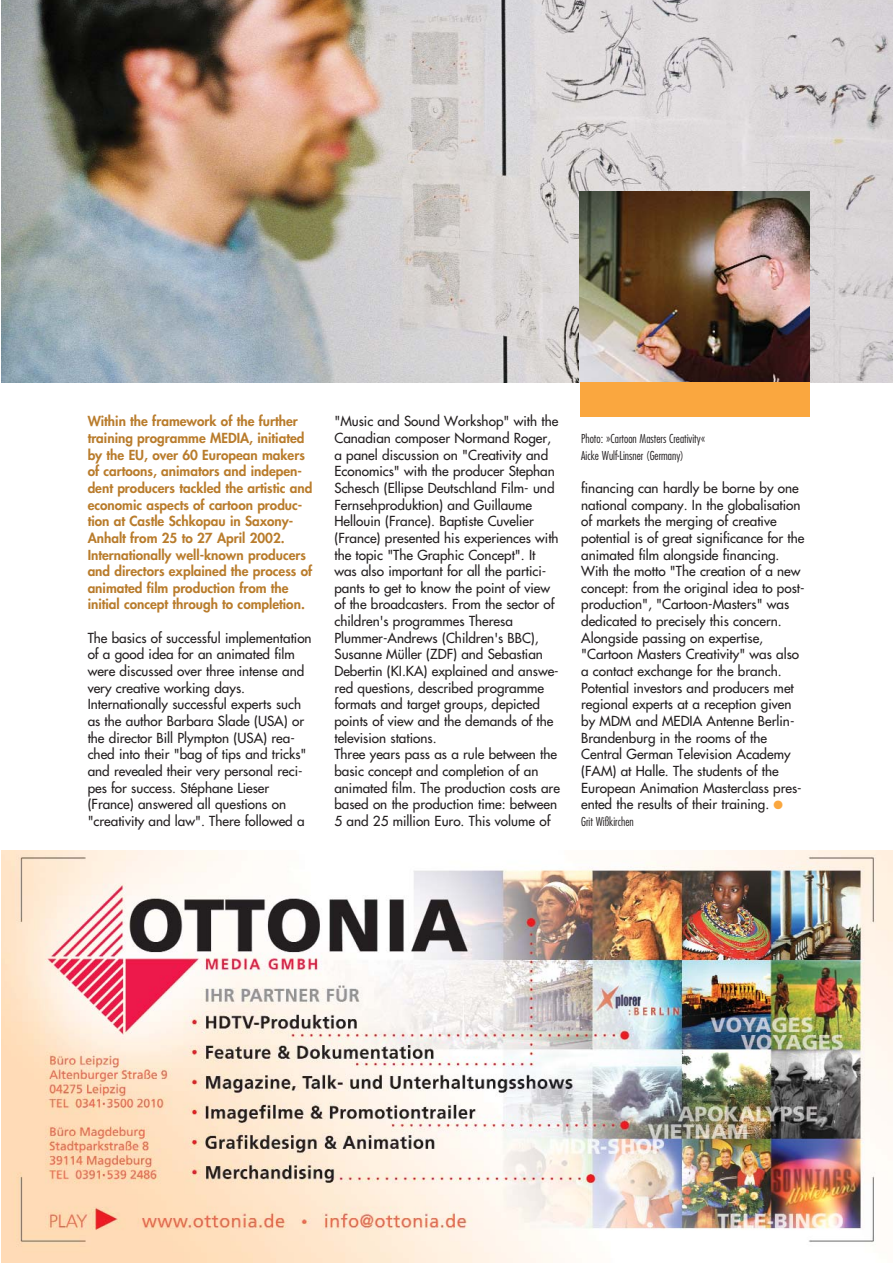
<style>
.page{position:relative;width:893px;height:1263px;background:#fff}
.page>*{position:absolute;margin:0;border:0;box-sizing:border-box;transform-origin:0 0}
.t1{font:13.5px/16.6px "Futura";color:#231f20}
.t2{font:800 13.5px/16.6px "Futura";color:#b97c2c}
.t3{font:300 condensed 12px/16.6px "Futura";color:#231f20}
.s1{color:#faa73f}
</style>
<div class="page">
<img style="left:1px;top:0;width:891px;height:383px">
<img style="left:1px;top:850px;width:891px;height:413px">
<img style="left:579px;top:191px;width:230px;height:192px">
<div style="left:579px;top:383px;width:230px;height:34px;background:#faa73f"></div>
<p class="t2" style="left:88px;top:414px;width:226px">Within the framework of the further training programme MEDIA, initiated by the EU, over 60 European makers of cartoons, animators and indepen&shy;dent producers tackled the artistic and economic aspects of cartoon produc&shy;tion at Castle Schkopau in Saxony-Anhalt from 25 to 27 April 2002.<br>Internationally well-known producers and directors explained the process of animated film production from the initial concept through to completion.</p>
<p class="t1" style="left:88px;top:630px;width:225px">The basics of successful implementation of a good idea for an animated film were discussed over three intense and very creative working days.<br>Internationally successful experts such as the author Barbara Slade (USA) or the director Bill Plympton (USA) rea&shy;ched into their "bag of tips and tricks" and revealed their very personal reci&shy;pes for success. Stéphane Lieser (France) answered all questions on "creativity and law". There followed a</p>
<p class="t1" style="left:334px;top:414px;width:227px">"Music and Sound Workshop" with the Canadian composer Normand Roger, a panel discussion on "Creativity and Economics" with the producer Stephan Schesch (Ellipse Deutschland Film- und Fernsehproduktion) and Guillaume Hellouin (France). Baptiste Cuvelier (France) presented his experiences with the topic "The Graphic Concept". It was also important for all the partici&shy;pants to get to know the point of view of the broadcasters. From the sector of children's programmes Theresa Plummer-Andrews (Children's BBC), Susanne Müller (ZDF) and Sebastian Debertin (KI.KA) explained and answe&shy;red questions, described programme formats and target groups, depicted points of view and the demands of the television stations.<br>Three years pass as a rule between the basic concept and completion of an animated film. The production costs are based on the production time: between 5 and 25 million Euro. This volume of</p>
<p class="t3" style="left:581px;top:431px;width:126px">Photo: »Cartoon Masters Creativity«<br>Aicke Wulf-Linsner (Germany)</p>
<p class="t1" style="left:581px;top:481px;width:225px">financing can hardly be borne by one national company. In the globalisation of markets the merging of creative potential is of great significance for the animated film alongside financing.<br>With the motto "The creation of a new concept: from the original idea to post&shy;production", "Cartoon-Masters" was dedicated to precisely this concern.<br>Alongside passing on expertise, "Cartoon Masters Creativity" was also a contact exchange for the branch.<br>Potential investors and producers met regional experts at a reception given by MDM and MEDIA Antenne Berlin-Brandenburg in the rooms of the Central German Television Academy (FAM) at Halle. The students of the European Animation Masterclass pres&shy;ented the results of their training. <span class="s1">●</span></p>
<p class="t3" style="left:581px;top:814px;width:54px">Grit Wißkirchen</p>
</div>
